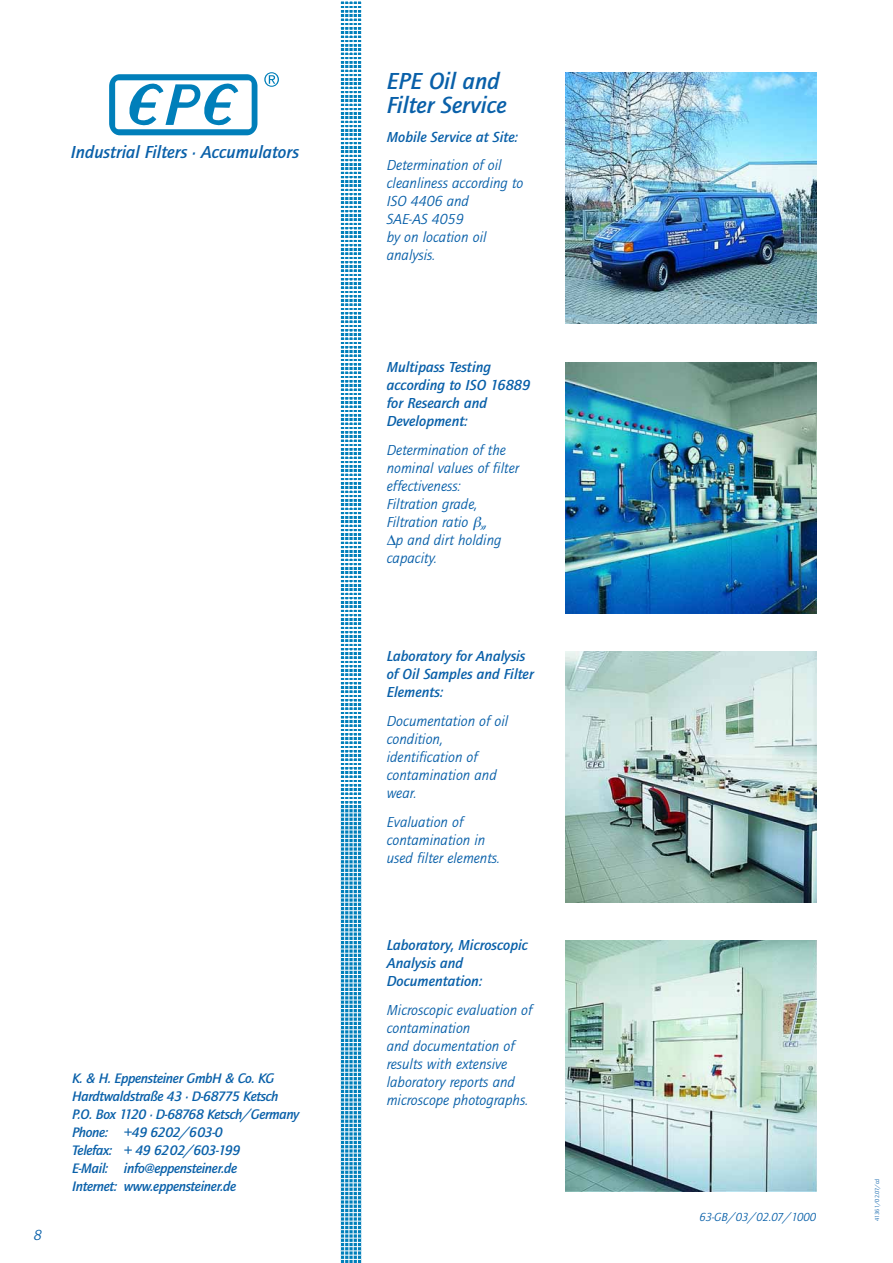
<style>
.page{position:relative;width:893px;height:1263px;background:#fff}
.page>*{position:absolute;margin:0;border:0;box-sizing:border-box;transform-origin:0 0}
.t1{font:italic 700 24px/24px "Quay Itc T";color:#0960a9}
.t2{font:italic 700 18px "Quay Itc T";color:#0960a9}
.t3{font:italic 15px/18px "Quay Itc T";color:#0960a9}
.t4{font:italic 700 15px/18px "Quay Itc T";color:#0960a9}
.t5{font:italic 700 14.25px/18px "Quay Itc T";letter-spacing:-.02em;color:#0960a9}
.t6{font:italic 12px "Quay Itc T";color:#0960a9}
.t7{font:6px "Quay Itc T";color:#0960a9}
</style>
<div class="page">
<svg style="left:340px;top:1px;width:22px;height:1262px"></svg>
<img style="left:565px;top:73px;width:251px;height:251px">
<img style="left:565px;top:362px;width:251px;height:251px">
<img style="left:565px;top:651px;width:251px;height:251px">
<img style="left:565px;top:940px;width:251px;height:251px">
<svg style="left:109px;top:74px;width:148px;height:61px"></svg>
<svg style="left:264px;top:72px;width:15px;height:15px"></svg>
<p class="t2" style="left:71px;top:145px;width:230px">Industrial Filters · Accumulators</p>
<p class="t3" style="left:34px;top:1227px;width:9px">8</p>
<p class="t5" style="left:72px;top:1070px;width:229px">K. &amp; H. Eppensteiner GmbH &amp; Co. KG<br>Hardtwaldstraße 43 · D-68775 Ketsch<br>P.O. Box 1120 · D-68768 Ketsch/Germany<br>Phone: +49 6202/603-0<br>Telefax: + 49 6202/603-199<br>E-Mail: info@eppensteiner.de<br>Internet: www.eppensteiner.de</p>
<h1 class="t1" style="left:387px;top:70px;width:121px">EPE Oil and<br>Filter Service</h1>
<p class="t4" style="left:387px;top:128px;width:133px">Mobile Service at Site:</p>
<p class="t3" style="left:387px;top:157px;width:138px">Determination of oil cleanliness according to<br>ISO 4406 and<br>SAE-AS 4059<br>by on location oil analysis.</p>
<p class="t4" style="left:387px;top:359px;width:145px">Multipass Testing according to ISO 16889 for Research and<br>Development:</p>
<p class="t3" style="left:387px;top:442px;width:134px">Determination of the nominal values of filter effectiveness:<br>Filtration grade,<br>Filtration ratio <sub>x</sub>,<br>Δp and dirt holding capacity.</p>
<p class="t4" style="left:387px;top:648px;width:149px">Laboratory for Analysis of Oil Samples and Filter<br>Elements:</p>
<p class="t3" style="left:387px;top:713px;width:123px">Documentation of oil condition, identification of contamination and wear.</p>
<p class="t3" style="left:387px;top:814px;width:115px">Evaluation of contamination in used filter elements.</p>
<p class="t4" style="left:387px;top:937px;width:143px">Laboratory, Microscopic<br>Analysis and<br>Documentation:</p>
<p class="t3" style="left:387px;top:1002px;width:147px">Microscopic evaluation of contamination<br>and documentation of results with extensive laboratory reports and microscope photographs.</p>
<p class="t6" style="left:699px;top:1212px;width:118px">63-GB/03/02.07/1000</p>
<p class="t7" style="left:875px;top:1221px;width:44px;rotate:-90deg">41361/02.07/cd</p>
</div>
